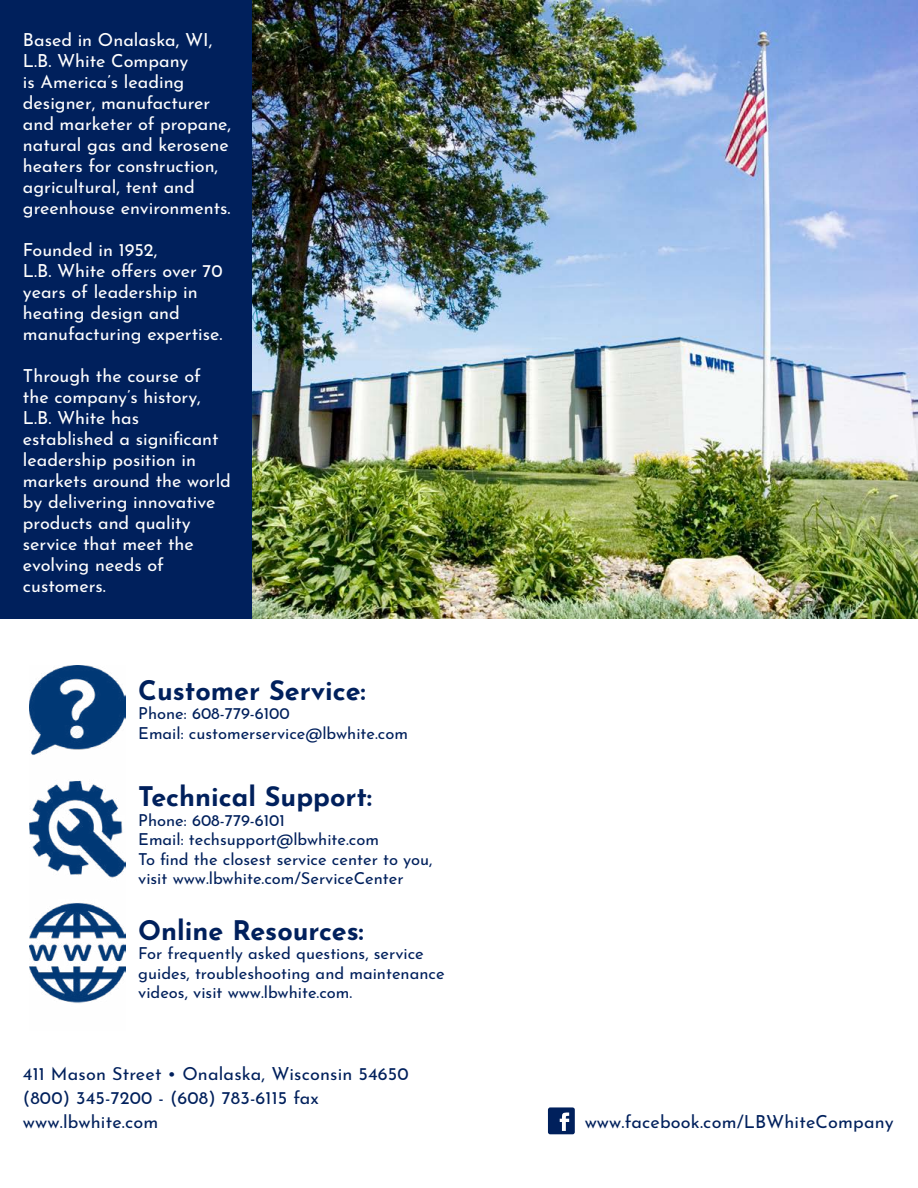
<style>
.page{position:relative;width:918px;height:1188px;background:#fff}
.page>*{position:absolute;margin:0;border:0;box-sizing:border-box;transform-origin:0 0}
.t1{font:700 27px "Josefin Sans";color:#00205c}
.t2{font:18px/21px "Josefin Sans";color:#fff}
.t3{font:18px/24px "Josefin Sans";letter-spacing:.01em;color:#00205c}
.t4{font:16.5px/19.5px "Josefin Sans";color:#00205c}
</style>
<div class="page">
<img style="left:252px;top:0;width:666px;height:619px">
<div style="left:0;top:0;width:252px;height:619px;background:#00205c"></div>
<svg style="left:548px;top:1107px;width:27px;height:27px"></svg>
<img style="left:29px;top:666px;width:97px;height:337px">
<p class="t2" style="left:23px;top:27px;width:210px">Based in Onalaska, WI,<br>L.B. White Company<br>is America’s leading designer, manufacturer and marketer of propane, natural gas and kerosene heaters for construction, agricultural, tent and greenhouse environments.</p>
<p class="t2" style="left:23px;top:237px;width:201px">Founded in 1952,<br>L.B. White offers over 70 years of leadership in heating design and manufacturing expertise.</p>
<p class="t2" style="left:23px;top:363px;width:210px">Through the course of the company’s history,<br>L.B. White has established a significant leadership position in markets around the world by delivering innovative products and quality service that meet the evolving needs of customers.</p>
<h1 class="t1" style="left:138px;top:666px;width:229px">Customer Service:</h1>
<p class="t4" style="left:138px;top:702px;width:271px">Phone: 608-779-6100<br>Email: customerservice@lbwhite.com</p>
<h1 class="t1" style="left:138px;top:773px;width:235px">Technical Support:</h1>
<p class="t4" style="left:138px;top:808px;width:296px">Phone: 608-779-6101<br>Email: techsupport@lbwhite.com<br>To find the closest service center to you, visit www.lbwhite.com/ServiceCenter</p>
<h1 class="t1" style="left:138px;top:906px;width:227px">Online Resources:</h1>
<p class="t4" style="left:138px;top:942px;width:308px">For frequently asked questions, service guides, troubleshooting and maintenance videos, visit www.lbwhite.com.</p>
<p class="t3" style="left:23px;top:1059px;width:387px">411 Mason Street • Onalaska, Wisconsin 54650 (800) 345-7200 - (608) 783-6115 fax www.lbwhite.com</p>
<p class="t3" style="left:585px;top:1108px;width:311px">www.facebook.com/LBWhiteCompany</p>
</div>
